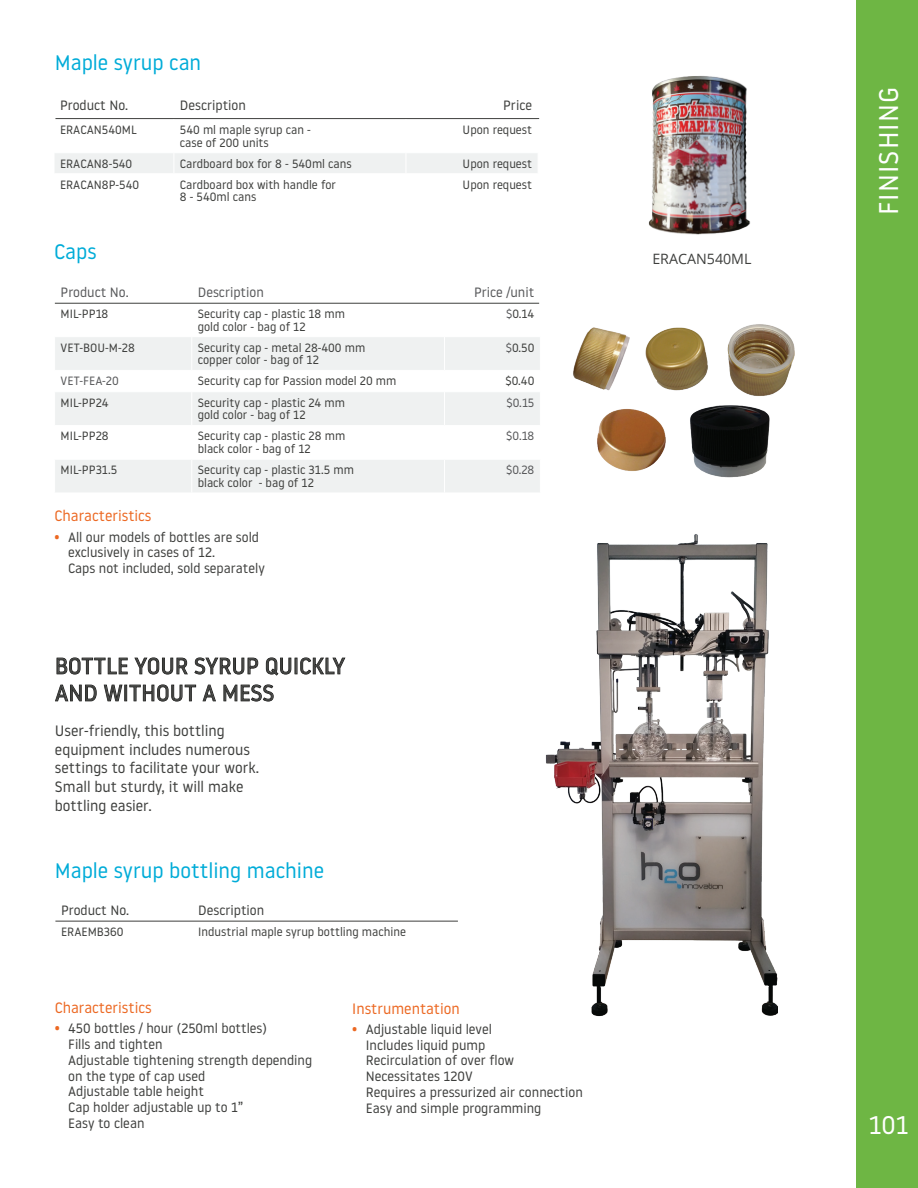
<style>
.page{position:relative;width:918px;height:1188px;background:#fff}
.page>*{position:absolute;margin:0;border:0;box-sizing:border-box;transform-origin:0 0}
.t1{font:27px "Noway";letter-spacing:.04em;color:#fff}
.t2{font:25.5px "Noway";color:#fff}
.t3{font:22.5px/27px "Noway";color:#3e3f3d}
.t4{font:21px "Noway";color:#00acd8}
.t5{font:15px/18.8px "Noway";color:#3e3f3d}
.Sous-titre{font:15px "Noway";color:#ec6822}
.t6{font:14.25px "Open Sans";color:#3e3f3d}
.t7{font:13.5px/15.8px "Noway";color:#3e3f3d}
.t8{font:13.5px "Noway";color:#58595b}
.t9{font:12px/12.8px "Noway";color:#3e3f3d}
.t10{font:12px "Noway";color:#58595b}
.s1{color:#58595b}
.s2{font-family:"Open Sans";font-weight:700;color:#ec6822}
</style>
<div class="page">
<div style="left:856px;top:0;width:62px;height:1188px;background:#6eb644"></div>
<svg style="left:55px;top:337px;width:485px;height:155px;fill:#eff1f1"></svg>
<hr style="left:191px;top:337px;width:1px;height:33px;background:#fff">
<hr style="left:444px;top:337px;width:1px;height:33px;background:#fff">
<hr style="left:54px;top:370px;width:138px;height:1px;background:#fff">
<hr style="left:192px;top:370px;width:252px;height:1px;background:#fff">
<svg style="left:191px;top:371px;width:1px;height:20px"></svg>
<hr style="left:444px;top:370px;width:97px;height:1px;background:#fff">
<svg style="left:444px;top:371px;width:1px;height:20px"></svg>
<hr style="left:54px;top:391px;width:138px;height:1px;background:#fff">
<hr style="left:192px;top:391px;width:252px;height:1px;background:#fff">
<hr style="left:191px;top:392px;width:1px;height:33px;background:#fff">
<hr style="left:444px;top:391px;width:97px;height:1px;background:#fff">
<hr style="left:444px;top:392px;width:1px;height:33px;background:#fff">
<hr style="left:54px;top:425px;width:138px;height:1px;background:#fff">
<hr style="left:192px;top:425px;width:252px;height:1px;background:#fff">
<hr style="left:191px;top:426px;width:1px;height:33px;background:#fff">
<hr style="left:444px;top:425px;width:97px;height:1px;background:#fff">
<hr style="left:444px;top:426px;width:1px;height:33px;background:#fff">
<hr style="left:54px;top:459px;width:138px;height:1px;background:#fff">
<hr style="left:192px;top:459px;width:252px;height:1px;background:#fff">
<hr style="left:191px;top:460px;width:1px;height:33px;background:#fff">
<hr style="left:444px;top:459px;width:97px;height:1px;background:#fff">
<hr style="left:444px;top:460px;width:1px;height:33px;background:#fff">
<hr style="left:55px;top:303px;width:484px;height:1px;background:#3e3f3d">
<img style="left:597px;top:409px;width:69px;height:62px">
<img style="left:690px;top:405px;width:80px;height:73px">
<hr style="left:55px;top:118px;width:484px;height:1px;background:#3e3f3d">
<img style="left:645px;top:327px;width:63px;height:64px">
<img style="left:573px;top:327px;width:57px;height:64px">
<img style="left:720px;top:324px;width:75px;height:95px">
<hr style="left:55px;top:921px;width:403px;height:1px;background:#3e3f3d">
<svg style="left:57px;top:658px;width:70px;height:16px"></svg>
<svg style="left:135px;top:658px;width:52px;height:16px"></svg>
<svg style="left:195px;top:658px;width:63px;height:16px"></svg>
<svg style="left:266px;top:658px;width:79px;height:17px"></svg>
<svg style="left:55px;top:685px;width:41px;height:16px"></svg>
<svg style="left:104px;top:685px;width:92px;height:16px"></svg>
<svg style="left:203px;top:685px;width:13px;height:16px"></svg>
<svg style="left:224px;top:685px;width:49px;height:16px"></svg>
<img style="left:545px;top:534px;width:233px;height:483px">
<div style="left:55px;top:153px;width:482px;height:20px;background:#eff1f1"></div>
<img style="left:648px;top:76px;width:103px;height:159px">
<p class="t4" style="left:55px;top:49px;width:148px">Maple syrup can</p>
<p class="t7" style="left:60px;top:97px;width:70px">Product No.</p>
<p class="t7" style="left:180px;top:97px;width:68px">Description</p>
<p class="t7" style="left:503px;top:97px;width:30px">Price</p>
<p class="t9" style="left:60px;top:123px;width:78px">ERACAN540ML</p>
<p class="t9" style="left:180px;top:123px;width:133px">540 ml maple syrup can - case of 200 units</p>
<p class="t9" style="left:463px;top:123px;width:71px">Upon request</p>
<p class="t9" style="left:60px;top:157px;width:74px">ERACAN8-540</p>
<p class="t9" style="left:180px;top:157px;width:173px">Cardboard box for 8 - 540ml cans</p>
<p class="t9" style="left:463px;top:157px;width:71px">Upon request</p>
<p class="t9" style="left:60px;top:178px;width:81px">ERACAN8P-540</p>
<p class="t9" style="left:180px;top:178px;width:158px">Cardboard box with handle for<br>8 - 540ml cans</p>
<p class="t9" style="left:463px;top:178px;width:71px">Upon request</p>
<p class="t4" style="left:54px;top:238px;width:44px">Caps</p>
<p class="t8" style="left:61px;top:283px;width:70px">Product No.</p>
<p class="t8" style="left:198px;top:283px;width:68px">Description</p>
<p class="t8" style="left:474px;top:283px;width:62px">Price /unit</p>
<p class="t9" style="left:61px;top:307px;width:49px">MIL-PP18</p>
<p class="t9" style="left:198px;top:307px;width:149px">Security cap - plastic 18 mm gold color - bag of 12</p>
<p class="t9" style="left:506px;top:307px;width:30px"><span class="s1">$</span>0.14</p>
<p class="t9" style="left:61px;top:341px;width:76px">VET-BOU-M-28</p>
<p class="t9" style="left:198px;top:341px;width:169px">Security cap - metal 28-400 mm copper color - bag of 12</p>
<p class="t9" style="left:506px;top:341px;width:30px"><span class="s1">$</span>0.50</p>
<p class="t10" style="left:61px;top:373px;width:60px">VET-FEA-20</p>
<p class="t9" style="left:198px;top:374px;width:200px">Security cap for Passion model 20 mm</p>
<p class="t9" style="left:505px;top:374px;width:30px">$0.40</p>
<p class="t9" style="left:61px;top:396px;width:49px">MIL-PP24</p>
<p class="t9" style="left:198px;top:396px;width:149px">Security cap - plastic 24 mm gold color - bag of 12</p>
<p class="t10" style="left:507px;top:394px;width:29px">$0.15</p>
<p class="t9" style="left:61px;top:429px;width:50px">MIL-PP28</p>
<p class="t9" style="left:198px;top:429px;width:149px">Security cap - plastic 28 mm black color - bag of 12</p>
<p class="t10" style="left:506px;top:428px;width:30px">$0.18</p>
<p class="t9" style="left:61px;top:463px;width:58px">MIL-PP31.5</p>
<p class="t9" style="left:198px;top:463px;width:158px">Security cap - plastic 31.5 mm black color - bag of 12</p>
<p class="t10" style="left:506px;top:462px;width:30px">$0.28</p>
<p class="Sous-titre" style="left:55px;top:506px;width:98px">Characteristics</p>
<p class="t7" style="left:68px;top:529px;width:198px;text-indent:-14px"><span class="s2">•</span> All our models of bottles are sold exclusively in cases of 12.<br>Caps not included, sold separately</p>
<p class="t3" style="left:55px;top:652px;width:292px">BOTTLE YOUR SYRUP QUICKLY<br>AND WITHOUT A MESS</p>
<p class="t5" style="left:55px;top:721px;width:206px">User-friendly, this bottling equipment includes numerous settings to facilitate your work.<br>Small but sturdy, it will make bottling easier.</p>
<p class="t4" style="left:55px;top:856px;width:271px">Maple syrup bottling machine</p>
<p class="t7" style="left:61px;top:902px;width:70px">Product No.</p>
<p class="t7" style="left:198px;top:902px;width:68px">Description</p>
<p class="t9" style="left:61px;top:925px;width:64px">ERAEMB360</p>
<p class="t9" style="left:198px;top:925px;width:209px">Industrial maple syrup bottling machine</p>
<p class="Sous-titre" style="left:55px;top:998px;width:98px">Characteristics</p>
<p class="t7" style="left:68px;top:1020px;width:245px;text-indent:-14px"><span class="s2">•</span> 450 bottles / hour (250ml bottles)<br>Fills and tighten<br>Adjustable tightening strength depending on the type of cap used<br>Adjustable table height<br>Cap holder adjustable up to 1”<br>Easy to clean</p>
<p class="Sous-titre" style="left:352px;top:998px;width:109px">Instrumentation</p>
<p class="t7" style="left:366px;top:1021px;width:219px;text-indent:-14px"><span class="s2">•</span> Adjustable liquid level<br>Includes liquid pump<br>Recirculation of over flow<br>Necessitates 120V<br>Requires a pressurized air connection<br>Easy and simple programming</p>
<p class="t6" style="left:652px;top:249px;width:101px">ERACAN540ML</p>
<h1 class="t1" style="left:870px;top:215px;width:130px;rotate:-90deg">FINISHING</h1>
<h2 class="t2" style="left:869px;top:1108px;width:41px">101</h2>
</div>
